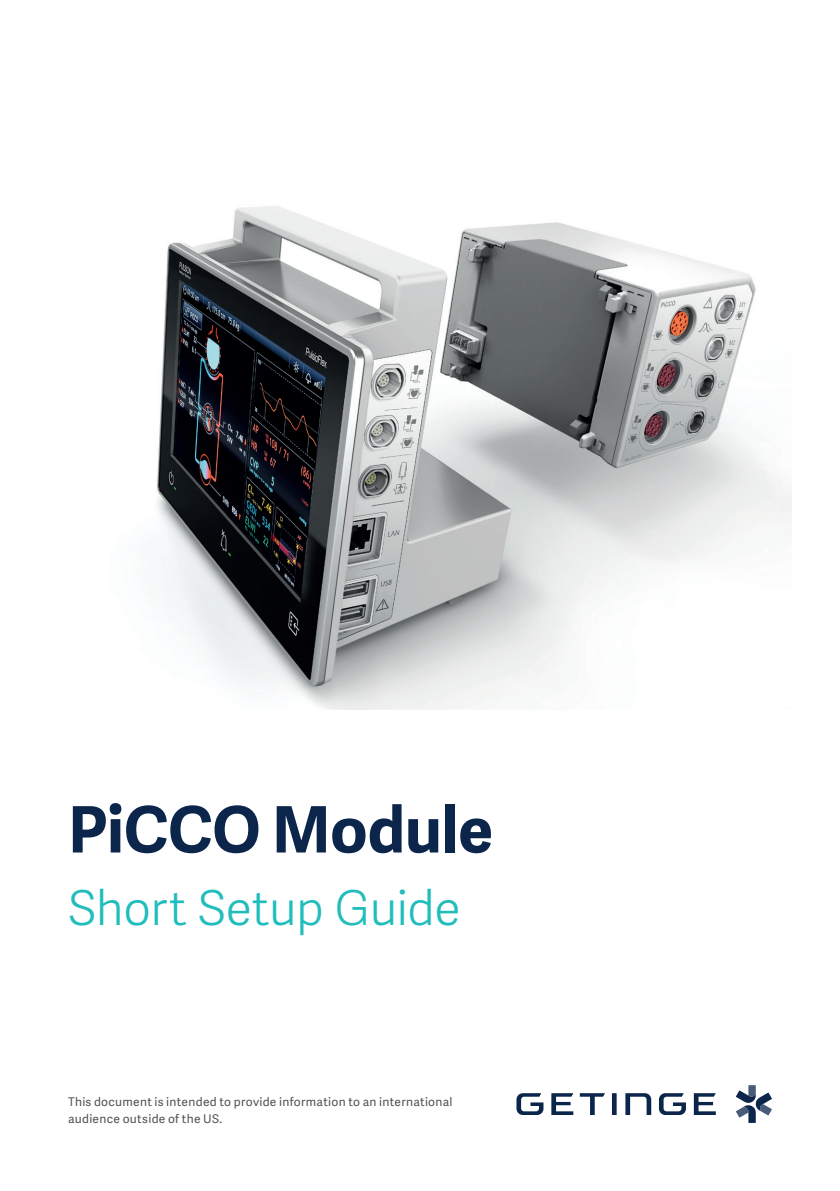
<style>
.page{position:relative;width:840px;height:1191px;background:#fff}
.page>*{position:absolute;margin:0;border:0;box-sizing:border-box;transform-origin:0 0}
.t1{font:700 64px "Adelle Sans";letter-spacing:-.005em;color:#0c254b}
.t2{font:300 48px "Adelle Sans";letter-spacing:-.01em;color:#21bdbd}
.t3{font:12px/17px "Adelle Sans";letter-spacing:.025em;color:#505353}
</style>
<div class="page">
<img style="left:151px;top:206px;width:640px;height:504px">
<svg style="left:736px;top:1085px;width:35px;height:38px"></svg>
<svg style="left:551px;top:1093px;width:22px;height:22px"></svg>
<svg style="left:693px;top:1093px;width:22px;height:22px"></svg>
<svg style="left:579px;top:1093px;width:25px;height:22px"></svg>
<svg style="left:612px;top:1093px;width:4px;height:22px"></svg>
<svg style="left:516px;top:1093px;width:27px;height:22px"></svg>
<svg style="left:658px;top:1093px;width:27px;height:22px"></svg>
<svg style="left:625px;top:1093px;width:26px;height:22px"></svg>
<h1 class="t1" style="left:68px;top:782px;width:426px">PiCCO Module</h1>
<h2 class="t2" style="left:68px;top:873px;width:394px">Short Setup Guide</h2>
<p class="t3" style="left:68px;top:1092px;width:386px">This document is intended to provide information to an international audience outside of the US.</p>
</div>
